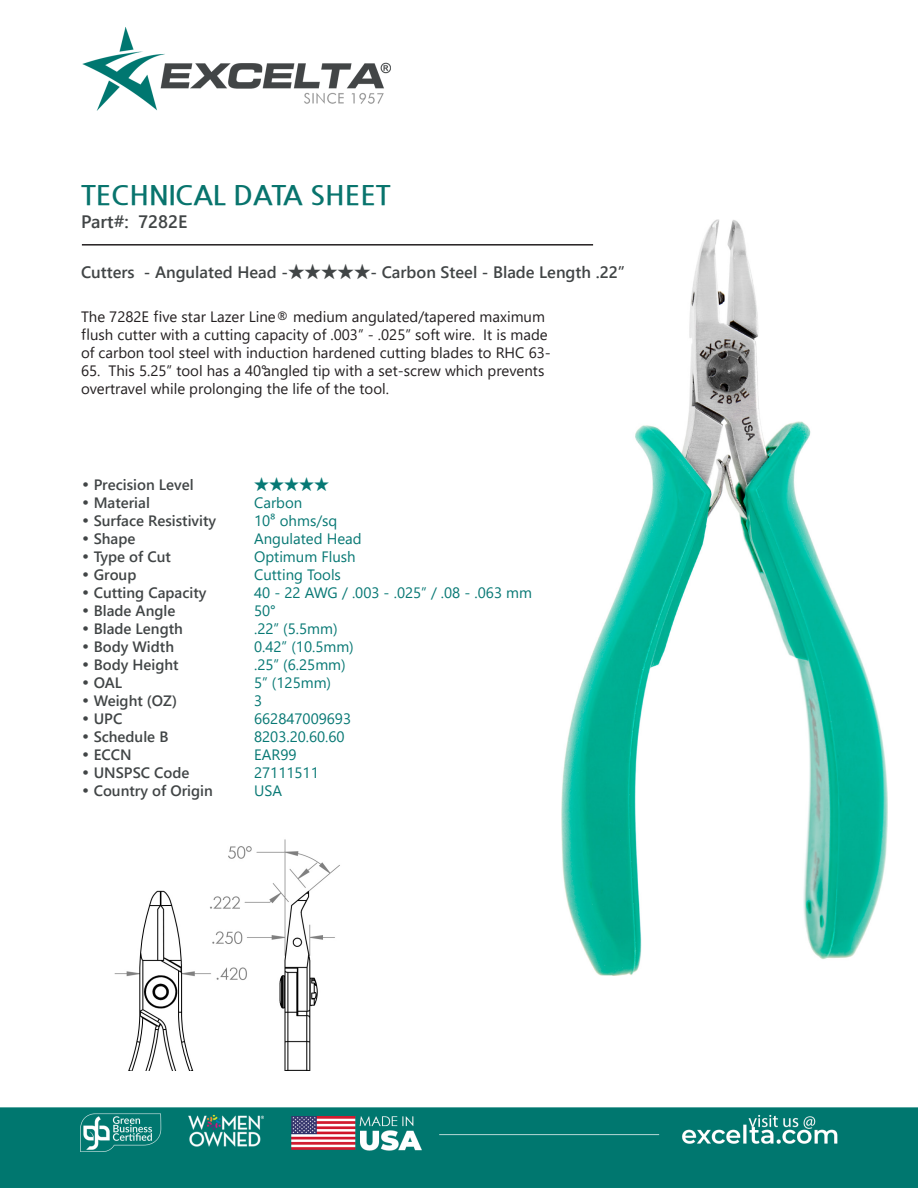
<style>
.page{position:relative;width:918px;height:1188px;background:#fff}
.page>*{position:absolute;margin:0;border:0;box-sizing:border-box;transform-origin:0 0}
.t1{font:700 27px "Nanum Gothic";color:#08746d}
.t2{font:700 18px "Yu Gothic UI";color:#414546}
.t3{font:700 16.5px "Yu Gothic UI";color:#414546}
.t4{font:15px/18px "Yu Gothic UI";color:#231f20}
.CT_s_CTM{font:700 15px "Yu Gothic UI";color:#414546}
.CT_s_CTM-2{font:15px "Yu Gothic UI";color:#077874}
.s1{font-family:"Century Gothic";font-weight:400}
</style>
<div class="page">
<img style="left:0;top:27px;width:918px;height:1161px">
<img style="left:561px;top:220px;width:327px;height:756px">
<img style="left:99px;top:824px;width:267px;height:247px">
<hr style="left:82px;top:244px;width:511px;height:2px;background:#231f20">
<p class="t1" style="left:81px;top:182px;width:311px">TECHNICAL DATA SHEET</p>
<p class="t2" style="left:81px;top:212px;width:108px">Part#: 7282E</p>
<p class="t3" style="left:81px;top:262px;width:546px">Cutters - Angulated Head -★★★★★- Carbon Steel - Blade Length .22”</p>
<p class="t4" style="left:81px;top:306px;width:471px">The 7282E five star Lazer Line® medium angulated/tapered maximum flush cutter with a cutting capacity of .003” - .025” soft wire. It is made of carbon tool steel with induction hardened cutting blades to RHC 63-</p>
<p class="t4" style="left:81px;top:360px;width:465px">65. This 5.25” tool has a 40°angled tip with a set-screw which prevents overtravel while prolonging the life of the tool.</p>
<p class="CT_s_CTM" style="left:81px;top:476px;width:114px"><span class="s1">•</span> Precision Level</p>
<p class="CT_s_CTM-2" style="left:254px;top:471px;width:76px">★★★★★</p>
<p class="CT_s_CTM" style="left:81px;top:494px;width:70px"><span class="s1">•</span> Material</p>
<p class="CT_s_CTM-2" style="left:254px;top:489px;width:50px">Carbon</p>
<p class="CT_s_CTM" style="left:81px;top:512px;width:137px"><span class="s1">•</span> Surface Resistivity</p>
<p class="CT_s_CTM-2" style="left:254px;top:507px;width:85px">10⁸ ohms/sq</p>
<p class="CT_s_CTM" style="left:81px;top:530px;width:56px"><span class="s1">•</span> Shape</p>
<p class="CT_s_CTM-2" style="left:254px;top:525px;width:109px">Angulated Head</p>
<p class="CT_s_CTM" style="left:81px;top:548px;width:92px"><span class="s1">•</span> Type of Cut</p>
<p class="CT_s_CTM-2" style="left:254px;top:543px;width:103px">Optimum Flush</p>
<p class="CT_s_CTM" style="left:81px;top:566px;width:57px"><span class="s1">•</span> Group</p>
<p class="CT_s_CTM-2" style="left:254px;top:561px;width:88px">Cutting Tools</p>
<p class="CT_s_CTM" style="left:81px;top:584px;width:127px"><span class="s1">•</span> Cutting Capacity</p>
<p class="CT_s_CTM-2" style="left:254px;top:579px;width:279px">40 - 22 AWG / .003 - .025” / .08 - .063 mm</p>
<p class="CT_s_CTM" style="left:81px;top:602px;width:96px"><span class="s1">•</span> Blade Angle</p>
<p class="CT_s_CTM-2" style="left:254px;top:597px;width:23px">50°</p>
<p class="CT_s_CTM" style="left:81px;top:620px;width:103px"><span class="s1">•</span> Blade Length</p>
<p class="CT_s_CTM-2" style="left:254px;top:615px;width:85px">.22” (5.5mm)</p>
<p class="CT_s_CTM" style="left:81px;top:638px;width:95px"><span class="s1">•</span> Body Width</p>
<p class="CT_s_CTM-2" style="left:254px;top:633px;width:101px">0.42” (10.5mm)</p>
<p class="CT_s_CTM" style="left:81px;top:656px;width:99px"><span class="s1">•</span> Body Height</p>
<p class="CT_s_CTM-2" style="left:254px;top:651px;width:93px">.25” (6.25mm)</p>
<p class="CT_s_CTM" style="left:81px;top:674px;width:43px"><span class="s1">•</span> OAL</p>
<p class="CT_s_CTM-2" style="left:254px;top:669px;width:78px">5” (125mm)</p>
<p class="CT_s_CTM" style="left:81px;top:692px;width:98px"><span class="s1">•</span> Weight (OZ)</p>
<p class="CT_s_CTM-2" style="left:254px;top:687px;width:10px">3</p>
<p class="CT_s_CTM" style="left:81px;top:710px;width:43px"><span class="s1">•</span> UPC</p>
<p class="CT_s_CTM-2" style="left:254px;top:705px;width:99px">662847009693</p>
<p class="CT_s_CTM" style="left:81px;top:728px;width:89px"><span class="s1">•</span> Schedule B</p>
<p class="CT_s_CTM-2" style="left:254px;top:723px;width:92px">8203.20.60.60</p>
<p class="CT_s_CTM" style="left:81px;top:746px;width:52px"><span class="s1">•</span> ECCN</p>
<p class="CT_s_CTM-2" style="left:254px;top:741px;width:44px">EAR99</p>
<p class="CT_s_CTM" style="left:81px;top:764px;width:110px"><span class="s1">•</span> UNSPSC Code</p>
<p class="CT_s_CTM-2" style="left:254px;top:759px;width:66px">27111511</p>
<p class="CT_s_CTM" style="left:81px;top:782px;width:133px"><span class="s1">•</span> Country of Origin</p>
<p class="CT_s_CTM-2" style="left:254px;top:777px;width:29px">USA</p>
</div>
